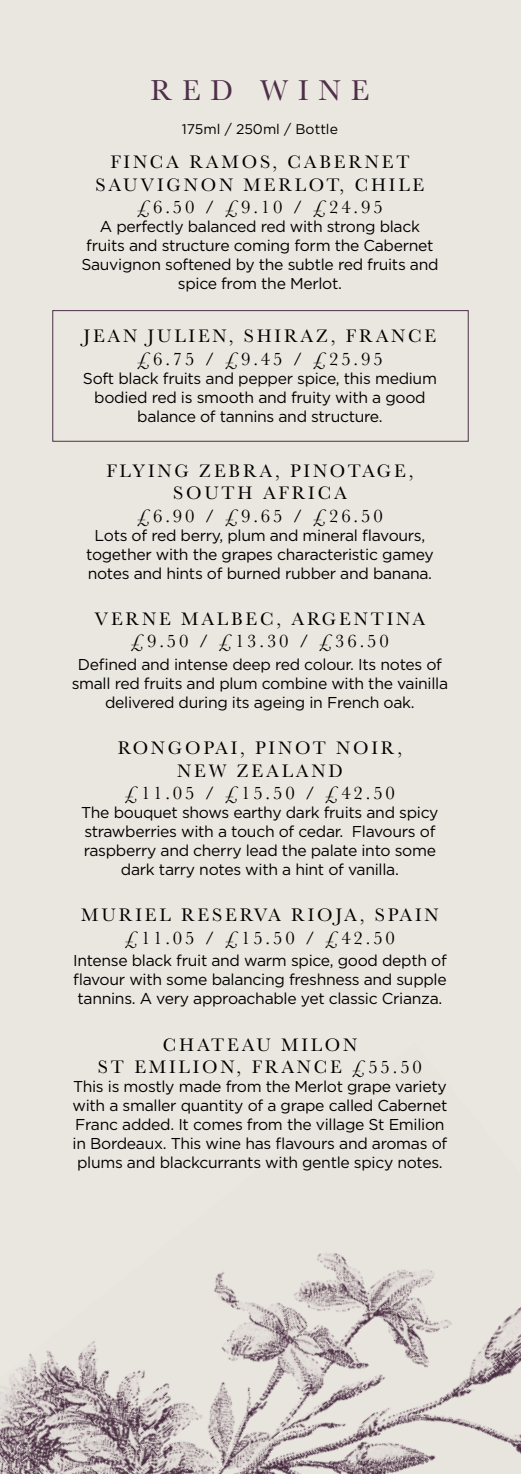
<style>
.page{position:relative;width:521px;height:1474px;background:#fff}
.page>*{position:absolute;margin:0;border:0;box-sizing:border-box;transform-origin:0 0}
.t1{font:29.75px "Baskerville";letter-spacing:.33em;color:#4d2f48}
.t2{font:18.72px/22.6px "Baskerville";letter-spacing:.15em;color:#000;text-align:center}
.t3{font:15.75px/18.9px "Gotham";letter-spacing:-.02em;color:#000;text-align:center}
.t4{font:14px "Gotham";color:#000}
</style>
<div class="page">
<div style="left:0;top:0;width:521px;height:1473px;background:#eae6e0"></div>
<div style="left:52px;top:310px;width:417px;height:131px;border:1px solid #4d2f48"></div>
<img style="left:0;top:1253px;width:521px;height:220px">
<h1 class="t1" style="left:151px;top:72px;width:220px">RED WINE</h1>
<p class="t4" style="left:182px;top:120px;width:157px">175ml / 250ml / Bottle</p>
<p class="t2" style="left:96px;top:151px;width:330px">FINCA RAMOS, CABERNET<br>SAUVIGNON MERLOT, CHILE £6.50 / £9.10 / £24.95</p>
<p class="t3" style="left:81px;top:217px;width:359px">A perfectly balanced red with strong black fruits and structure coming form the Cabernet Sauvignon softened by the subtle red fruits and spice from the Merlot.</p>
<p class="t2" style="left:84px;top:325px;width:354px">JEAN JULIEN, SHIRAZ, FRANCE £6.75 / £9.45 / £25.95</p>
<p class="t3" style="left:83px;top:368px;width:355px">Soft black fruits and pepper spice, this medium bodied red is smooth and fruity with a good balance of tannins and structure.</p>
<p class="t2" style="left:106px;top:460px;width:309px">FLYING ZEBRA, PINOTAGE,<br>SOUTH AFRICA<br>£6.90 / £9.65 / £26.50</p>
<p class="t3" style="left:86px;top:525px;width:349px">Lots of red berry, plum and mineral flavours, together with the grapes characteristic gamey notes and hints of burned rubber and banana.</p>
<p class="t2" style="left:95px;top:607px;width:332px">VERNE MALBEC, ARGENTINA £9.50 / £13.30 / £36.50</p>
<p class="t3" style="left:72px;top:655px;width:378px">Defined and intense deep red colour. Its notes of small red fruits and plum combine with the vainilla delivered during its ageing in French oak.</p>
<p class="t2" style="left:118px;top:737px;width:286px">RONGOPAI, PINOT NOIR,<br>NEW ZEALAND<br>£11.05 / £15.50 / £42.50</p>
<p class="t3" style="left:81px;top:802px;width:359px">The bouquet shows earthy dark fruits and spicy strawberries with a touch of cedar. Flavours of raspberry and cherry lead the palate into some dark tarry notes with a hint of vanilla.</p>
<p class="t2" style="left:81px;top:904px;width:359px">MURIEL RESERVA RIOJA, SPAIN £11.05 / £15.50 / £42.50</p>
<p class="t3" style="left:73px;top:951px;width:375px;text-align:justify">Intense black fruit and warm spice, good depth of flavour with some balancing freshness and supple tannins. A very approachable yet classic Crianza.</p>
<p class="t2" style="left:98px;top:1033px;width:326px">CHATEAU MILON<br>ST EMILION, FRANCE £55.50</p>
<p class="t3" style="left:73px;top:1076px;width:376px;text-align:left">This is mostly made from the Merlot grape variety with a smaller quantity of a grape called Cabernet Franc added. It comes from the village St Emilion in Bordeaux. This wine has flavours and aromas of plums and blackcurrants with gentle spicy notes.</p>
</div>
